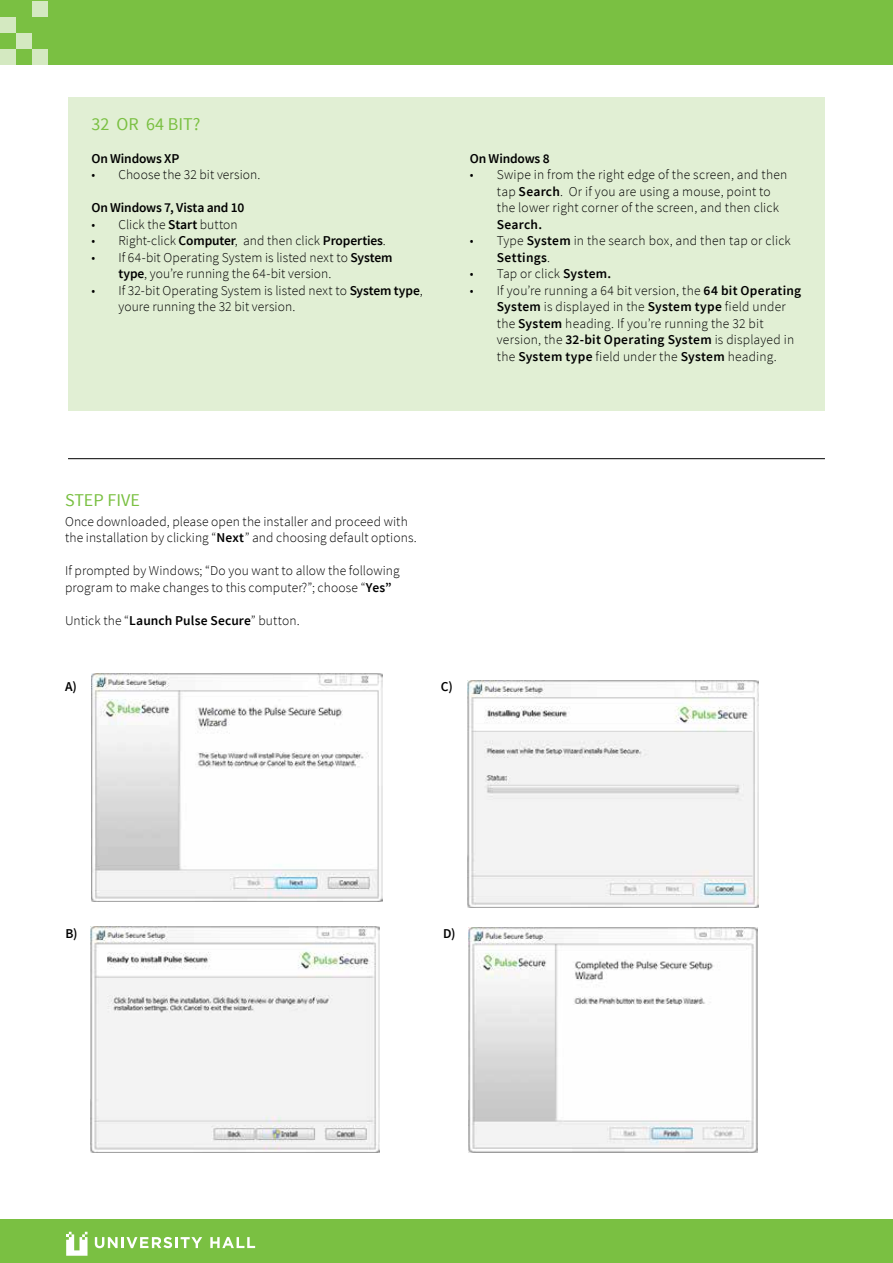
<style>
.page{position:relative;width:893px;height:1263px;background:#fff}
.page>*{position:absolute;margin:0;border:0;box-sizing:border-box;transform-origin:0 0}
.t1{font:18px "Source Sans Pro";color:#7ac042}
.t2{font:300 13.5px/16.5px "Source Sans Pro";letter-spacing:.01em;color:#000}
.t3{font:600 13.5px "Source Sans Pro";letter-spacing:-.01em;color:#000}
.s1{font-weight:600}
</style>
<div class="page">
<div style="left:0;top:1219px;width:893px;height:44px;background:#7ac042"></div>
<svg style="left:95px;top:1237px;width:107px;height:11px"></svg>
<svg style="left:210px;top:1237px;width:45px;height:11px"></svg>
<svg style="left:66px;top:1232px;width:22px;height:24px"></svg>
<div style="left:0;top:0;width:893px;height:65px;background:#7ac042"></div>
<div style="left:32px;top:49px;width:16px;height:16px;background:#d4e9c1"></div>
<div style="left:0;top:49px;width:16px;height:16px;background:#d4e9c1"></div>
<div style="left:16px;top:33px;width:16px;height:16px;background:#d4e9c1"></div>
<div style="left:0;top:17px;width:16px;height:16px;background:#d4e9c1"></div>
<div style="left:32px;top:1px;width:16px;height:16px;background:#d4e9c1"></div>
<img style="left:92px;top:674px;width:290px;height:227px">
<img style="left:90px;top:927px;width:289px;height:226px">
<img style="left:467px;top:681px;width:291px;height:227px">
<img style="left:469px;top:927px;width:288px;height:226px">
<hr style="left:68px;top:458px;width:757px;height:1px;background:#000">
<div style="left:68px;top:97px;width:757px;height:313px;background:#e1efd4"></div>
<h1 class="t1" style="left:91px;top:113px;width:110px">32 OR 64 BIT?</h1>
<p class="t3" style="left:91px;top:150px;width:90px">On Windows XP</p>
<p class="t2" style="left:91px;top:167px;width:170px">• Choose the 32 bit version.</p>
<p class="t3" style="left:91px;top:199px;width:154px">On Windows 7, Vista and 10</p>
<p class="t2" style="left:91px;top:216px;width:148px">• Click the <span class="s1">Start</span> button</p>
<p class="t2" style="left:91px;top:233px;width:296px">• Right-click <span class="s1">Computer</span>, and then click <span class="s1">Properties</span>.</p>
<p class="t2" style="left:118px;top:249px;width:276px;text-indent:-27px">• If 64-bit Operating System is listed next to <span class="s1">System type</span>, you’re running the 64-bit version.</p>
<p class="t2" style="left:118px;top:282px;width:306px;text-indent:-27px">• If 32-bit Operating System is listed next to <span class="s1">System type</span>, youre running the 32 bit version.</p>
<p class="t3" style="left:470px;top:150px;width:81px">On Windows 8</p>
<p class="t2" style="left:497px;top:167px;width:292px;text-indent:-27px">• Swipe in from the right edge of the screen, and then tap <span class="s1">Search</span>. Or if you are using a mouse, point to the lower right corner of the screen, and then click</p>
<p class="t3" style="left:497px;top:216px;width:47px">Search.</p>
<p class="t2" style="left:497px;top:233px;width:295px;text-indent:-27px">• Type <span class="s1">System</span> in the search box, and then tap or click<br><span class="s1">Settings</span>.</p>
<p class="t2" style="left:470px;top:266px;width:143px">• Tap or click <span class="s1">System.</span></p>
<p class="t2" style="left:497px;top:282px;width:306px;text-indent:-27px">• If you’re running a 64 bit version, the <span class="s1">64 bit Operating System</span> is displayed in the <span class="s1">System type</span> field under the <span class="s1">System</span> heading. If you’re running the 32 bit version, the <span class="s1">32-bit Operating System</span> is displayed in the <span class="s1">System type</span> field under the <span class="s1">System</span> heading.</p>
<h1 class="t1" style="left:65px;top:489px;width:76px">STEP FIVE</h1>
<p class="t2" style="left:65px;top:513px;width:353px">Once downloaded, please open the installer and proceed with the installation by clicking “<span class="s1">Next</span>” and choosing default options.</p>
<p class="t2" style="left:65px;top:563px;width:336px">If prompted by Windows; “Do you want to allow the following program to make changes to this computer?”; choose “<span class="s1">Yes”</span></p>
<p class="t2" style="left:65px;top:612px;width:236px">Untick the “<span class="s1">Launch Pulse Secure</span>” button.</p>
<p class="t3" style="left:65px;top:678px;width:13px">A)</p>
<p class="t3" style="left:441px;top:678px;width:13px">C)</p>
<p class="t3" style="left:65px;top:925px;width:14px">B)</p>
<p class="t3" style="left:443px;top:925px;width:14px">D)</p>
</div>
